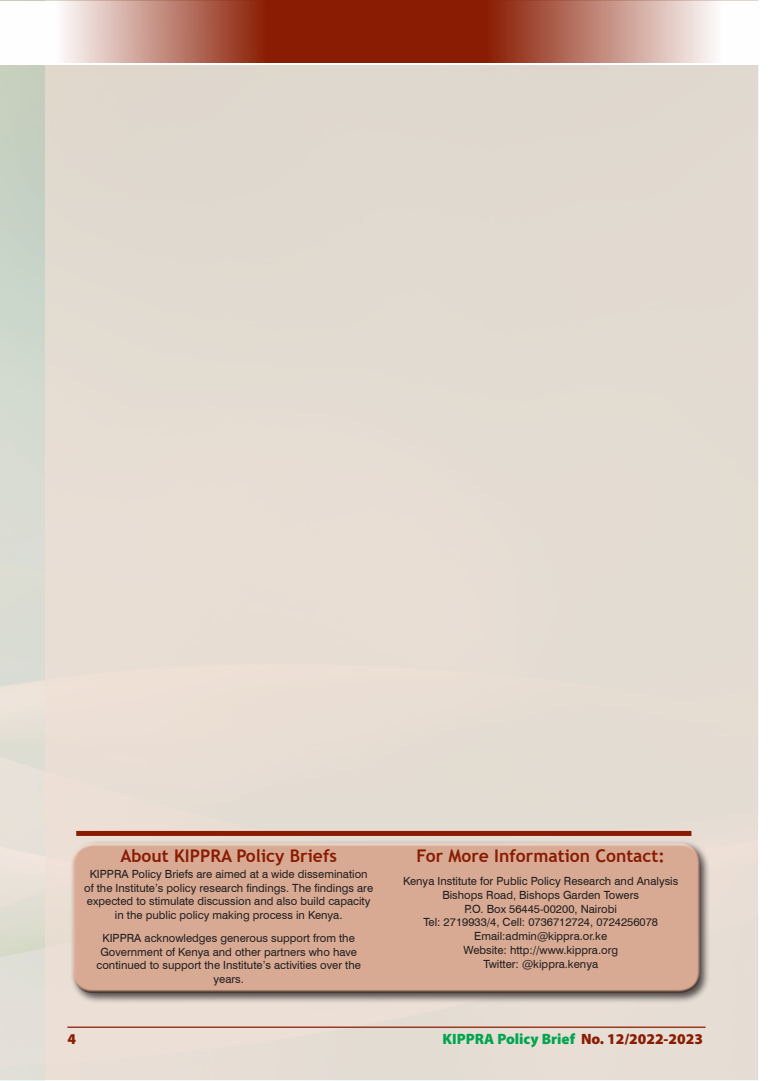
<style>
.page{position:relative;width:773px;height:1081px;background:#fff}
.page>*{position:absolute;margin:0;border:0;box-sizing:border-box;transform-origin:0 0}
.t1{font:700 17.5px "Trebuchet MS";color:#891c02}
.t2{font:900 15px "Myriad Pro";color:#00a54f}
.t3{font:900 15px "Myriad Pro";color:#891c02}
.t4{font:11.25px/13.8px "Swiss 721 BT";color:#231f20;text-align:center}
.s1{color:#891c02}
</style>
<div class="page">
<div style="left:44px;top:0;width:714px;height:1081px;background:#e3dcd2"></div>
<hr style="left:67px;top:1026px;width:638px;height:2px;background:#891c02">
<svg style="left:44px;top:1px;width:337px;height:62px;background:#b16a59"></svg>
<svg style="left:381px;top:1px;width:377px;height:62px;background:#b87868"></svg>
<div style="left:69px;top:840px;width:641px;height:163px;background:#231f20;opacity:.75"></div>
<div style="left:71px;top:842px;width:628px;height:142px;background:#fff;opacity:.75"></div>
<div style="left:73px;top:849px;width:628px;height:144px;background:#d8aa94"></div>
<div style="left:76px;top:831px;width:615px;height:5px;background:#891c02"></div>
<h1 class="t1" style="left:120px;top:845px;width:218px">About KIPPRA Policy Briefs</h1>
<h1 class="t1" style="left:416px;top:845px;width:250px">For More Information Contact:</h1>
<p class="t4" style="left:84px;top:866px;width:290px">KIPPRA Policy Briefs are aimed at a wide dissemination of the Institute’s policy research findings. The findings are expected to stimulate discussion and also build capacity in the public policy making process in Kenya.</p>
<p class="t4" style="left:96px;top:930px;width:266px">KIPPRA acknowledges generous support from the Government of Kenya and other partners who have continued to support the Institute’s activities over the years.</p>
<p class="t4" style="left:403px;top:873px;width:277px">Kenya Institute for Public Policy Research and Analysis Bishops Road, Bishops Garden Towers<br>P.O. Box 56445-00200, Nairobi<br>Tel: 2719933/4, Cell: 0736712724, 0724256078<br>Email:admin@kippra.or.ke<br>Website: http://www.kippra.org<br>Twitter: @kippra.kenya</p>
<h2 class="t3" style="left:67px;top:1029px;width:10px">4</h2>
<h2 class="t2" style="left:442px;top:1029px;width:262px">KIPPRA Policy Brief <span class="s1">No. 12/2022-2023</span></h2>
</div>
